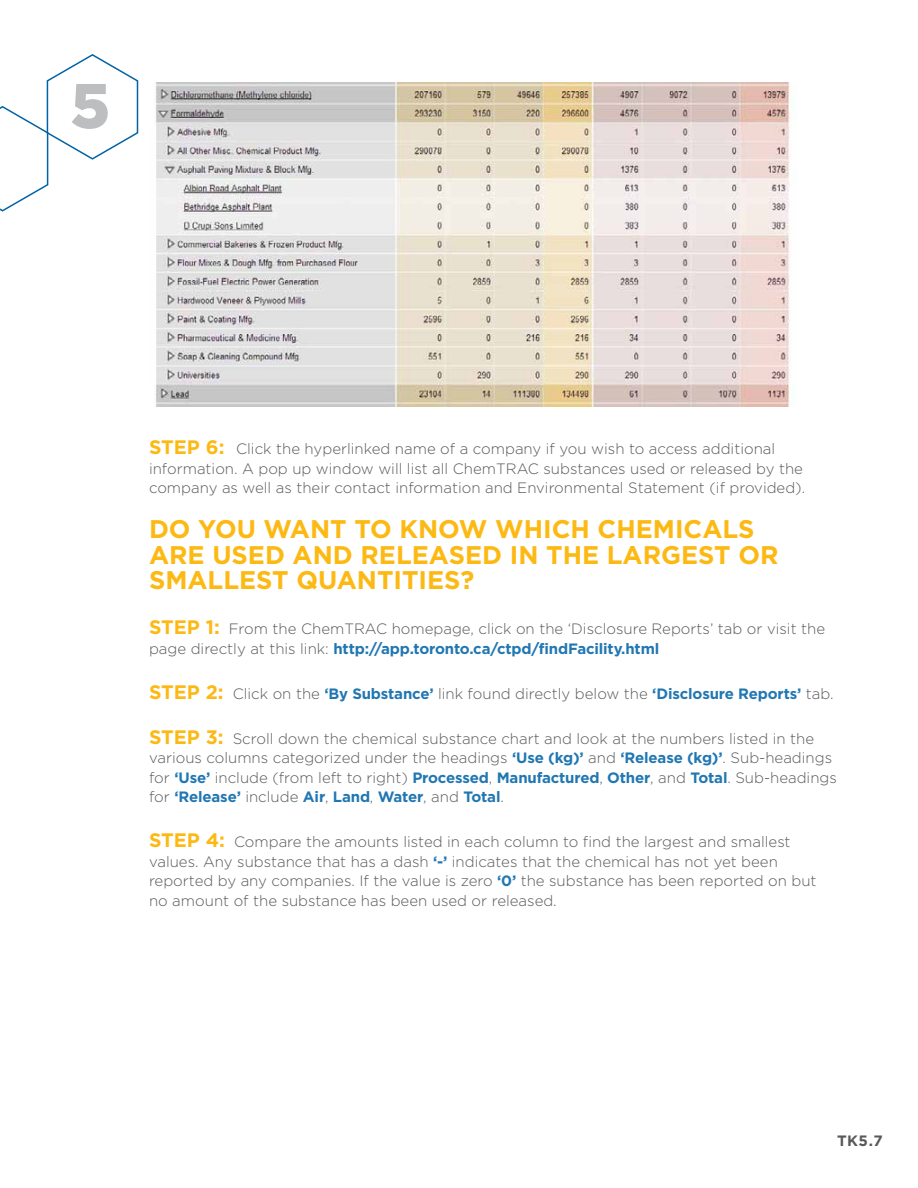
<style>
.page{position:relative;width:918px;height:1188px;background:#fff}
.page>*{position:absolute;margin:0;border:0;box-sizing:border-box;transform-origin:0 0}
.t1{font:900 63px "Gotham";color:#bcbec0}
.t2{font:700 25.5px/25.5px "Gotham";color:#fdb913}
.t3{font:300 15px/19.5px "Gotham";color:#58595b}
.t4{font:700 15px "Gotham";color:#58595b}
.s1{font-weight:700;font-size:19.5px;color:#fdb913}
.s2{font-weight:700;color:#2177b2}
</style>
<div class="page">
<img style="left:156px;top:82px;width:634px;height:325px">
<svg style="left:0;top:54px;width:139px;height:158px"></svg>
<h1 class="t1" style="left:70px;top:69px;width:41px">5</h1>
<p class="t3" style="left:149px;top:439px;width:658px"><span class="s1">Step 6:</span> Click the hyperlinked name of a company if you wish to access additional information. A pop up window will list all ChemTRAC substances used or released by the company as well as their contact information and Environmental Statement (if provided).</p>
<h2 class="t2" style="left:149px;top:516px;width:623px">Do you want to know which chemicals are used and released i n the largest or smallest quantiti</h2>
<h2 class="t2" style="left:427px;top:567px;width:49px">es?</h2>
<p class="t3" style="left:149px;top:619px;width:678px"><span class="s1">Step 1:</span> From the ChemTRAC homepage, click on the ‘Disclosure Reports’ tab or visit the page directly at this link: <span class="s2">http://app.toronto.ca/ctpd/findFacility.html</span></p>
<p class="t3" style="left:149px;top:683px;width:686px"><span class="s1">Step 2:</span> Click on the <span class="s2">‘By Substance’</span> link found directly below the <span class="s2">‘Disclosure Reports’</span> tab.</p>
<p class="t3" style="left:149px;top:728px;width:689px"><span class="s1">Step 3:</span> Scroll down the chemical substance chart and look at the numbers listed in the various columns categorized under the headings <span class="s2">‘Use (kg)’</span> and <span class="s2">‘Release (kg)’</span>. Sub-headings for <span class="s2">‘Use’</span> include (from left to right) <span class="s2">Processed</span>, <span class="s2">Manufactured</span>, <span class="s2">Other</span>, and <span class="s2">Total</span>. Sub-headings for <span class="s2">‘Release’</span> include <span class="s2">Air</span>, <span class="s2">Land</span>, <span class="s2">Water</span>, and <span class="s2">Total</span>.</p>
<p class="t3" style="left:149px;top:832px;width:669px"><span class="s1">Step 4:</span> Compare the amounts listed in each column to find the largest and smallest values. Any substance that has a dash <span class="s2">‘-’</span> indicates that the chemical has not yet been reported by any companies. If the value is zero <span class="s2">‘0’</span> the substance has been reported on but no amount of the substance has been used or released.</p>
<p class="t4" style="left:837px;top:1132px;width:47px">TK5.7</p>
</div>
